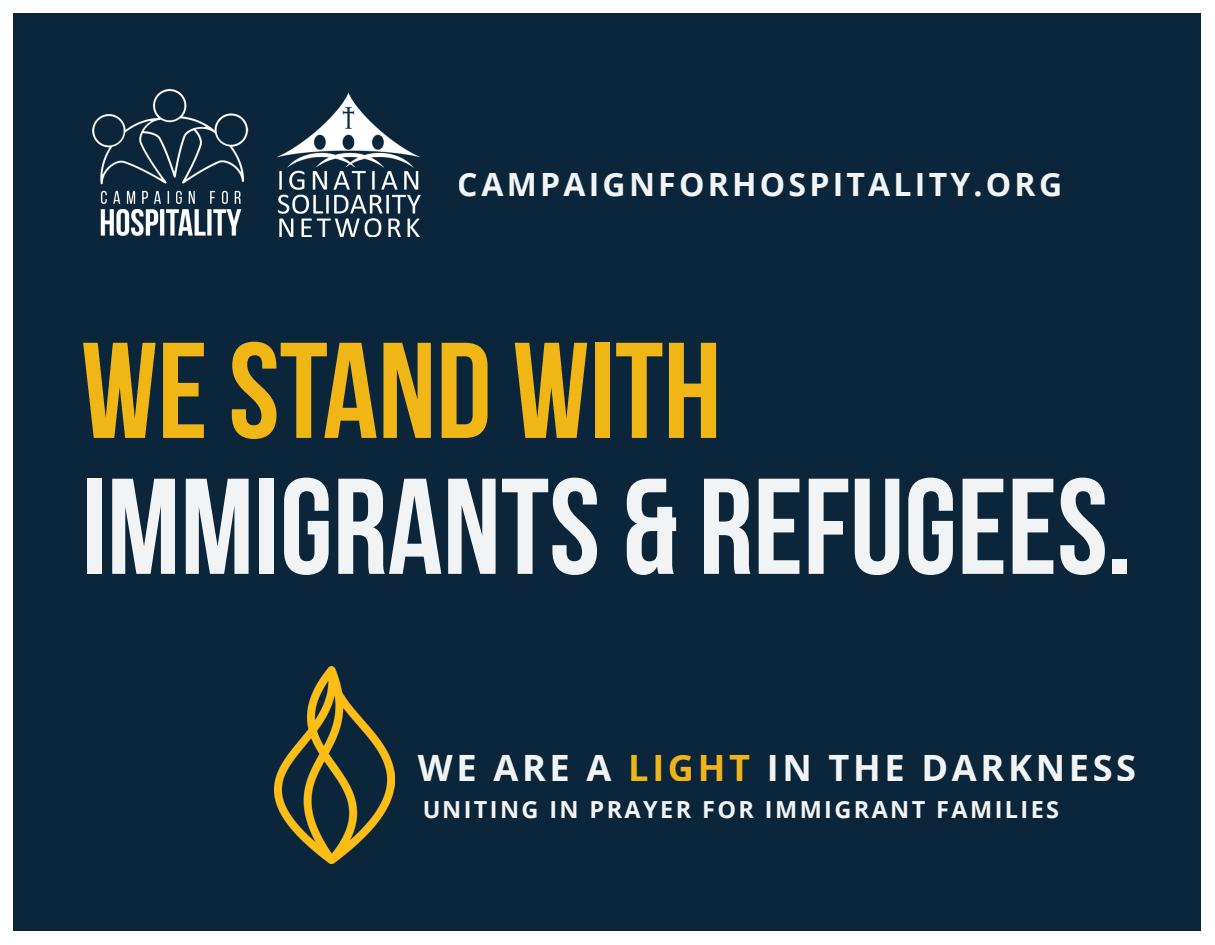
<style>
.page{position:relative;width:1215px;height:945px;background:#fff}
.page>*{position:absolute;margin:0;border:0;box-sizing:border-box;transform-origin:0 0}
.t1{font:700 135.9px "Bebas Neue";color:#fff}
.t2{font:700 135.9px "Bebas Neue";color:#fdbe15}
.t3{font:700 36.3px "Open Sans";letter-spacing:.1em;color:#fff}
.t4{font:700 32.1px "Open Sans";letter-spacing:.1em;color:#fff}
.t5{font:700 23.55px "Open Sans";letter-spacing:.1em;color:#fff}
.s1{color:#fbbd17}
</style>
<div class="page">
<div style="left:14px;top:14px;width:1188px;height:918px;background:#0b253a"></div>
<img style="left:277px;top:92px;width:144px;height:145px">
<img style="left:92px;top:88px;width:157px;height:148px">
<img style="left:274px;top:667px;width:120px;height:196px">
<h3 class="t4" style="left:458px;top:162px;width:606px">CAMPAIGNFORHOSPITALITY.ORG</h3>
<h1 class="t2" style="left:81px;top:316px;width:642px">WE STAND WITH</h1>
<h1 class="t1" style="left:81px;top:452px;width:1053px">IMMIGRANTS &amp; REFUGEES.</h1>
<h2 class="t3" style="left:418px;top:742px;width:720px">WE ARE A <span class="s1">LIGHT</span> IN THE DARKNESS</h2>
<p class="t5" style="left:422px;top:793px;width:639px">UNITING IN PRAYER FOR IMMIGRANT FAMILIES</p>
</div>
